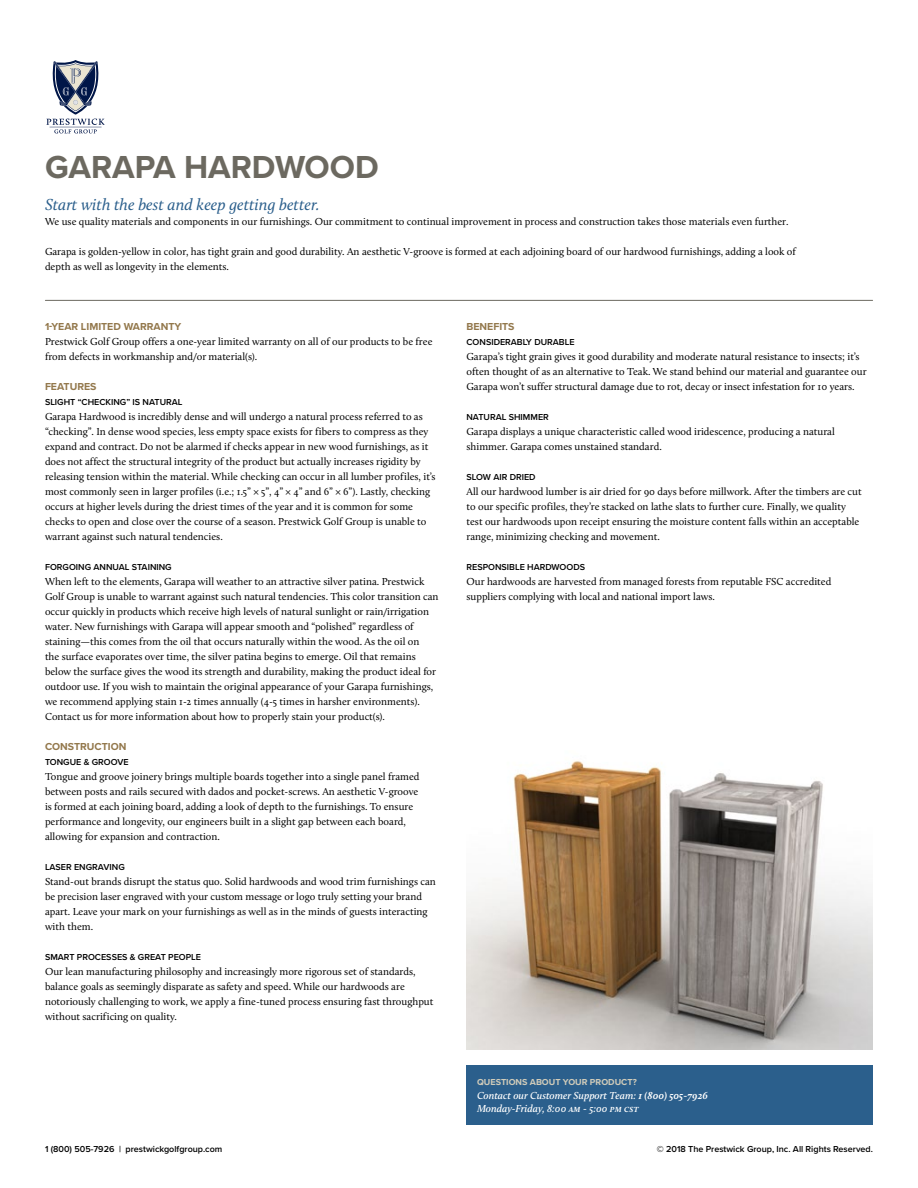
<style>
.page{position:relative;width:918px;height:1188px;background:#fff}
.page>*{position:absolute;margin:0;border:0;box-sizing:border-box;transform-origin:0 0}
.t1{font:700 33px "Proxima Nova";color:#6c6960}
.t2{font:italic 16.5px "Calluna";color:#2b5f8c}
.t3{font:10.5px/15px "Calluna";color:#000}
.t4{font:italic 600 10.5px "Calluna";color:#fff}
.t5{font:700 10.5px "Proxima Nova";color:#93784c}
.t6{font:600 9px "Proxima Nova";color:#000}
.t7{font:700 9px "Proxima Nova";color:#d1ccba}
.s1{font-weight:700}
</style>
<div class="page">
<hr style="left:45px;top:300px;width:828px;height:1px;background:#6c6960">
<svg style="left:47px;top:60px;width:58px;height:73px"></svg>
<div style="left:466px;top:1065px;width:407px;height:60px;background:#2b5f8c"></div>
<img style="left:466px;top:760px;width:407px;height:290px">
<p class="t1" style="left:45px;top:142px;width:335px">GARAPA HARDWOOD</p>
<p class="t3" style="left:45px;top:214px;width:745px">We use quality materials and components in our furnishings. Our commitment to continual improvement in process and construction takes those materials even further.</p>
<p class="t3" style="left:45px;top:244px;width:753px">Garapa is golden-yellow in color, has tight grain and good durability. An aesthetic V-groove is formed at each adjoining board of our hardwood furnishings, adding a look of depth as well as longevity in the elements.</p>
<p class="t2" style="left:45px;top:194px;width:276px">Start with the best and keep getting better.</p>
<p class="t5" style="left:45px;top:319px;width:138px">1-YEAR LIMITED WARRANTY</p>
<p class="t3" style="left:45px;top:334px;width:389px">Prestwick Golf Group offers a one-year limited warranty on all of our products to be free from defects in workmanship and/or material(s).</p>
<p class="t5" style="left:45px;top:379px;width:53px">FEATURES</p>
<p class="t6" style="left:45px;top:395px;width:139px">SLIGHT “CHECKING” IS NATURAL</p>
<p class="t3" style="left:45px;top:409px;width:392px">Garapa Hardwood is incredibly dense and will undergo a natural process referred to as “checking”. In dense wood species, less empty space exists for fibers to compress as they expand and contract. Do not be alarmed if checks appear in new wood furnishings, as it does not affect the structural integrity of the product but actually increases rigidity by releasing tension within the material. While checking can occur in all lumber profiles, it’s most commonly seen in larger profiles (i.e.; 1.5” × 5”, 4” × 4” and 6” × 6”). Lastly, checking occurs at higher levels during the driest times of the year and it is common for some checks to open and close over the course of a season. Prestwick Golf Group is unable to warrant against such natural tendencies.</p>
<p class="t6" style="left:45px;top:560px;width:128px">FORGOING ANNUAL STAINING</p>
<p class="t3" style="left:45px;top:574px;width:395px">When left to the elements, Garapa will weather to an attractive silver patina. Prestwick Golf Group is unable to warrant against such natural tendencies. This color transition can occur quickly in products which receive high levels of natural sunlight or rain/irrigation water. New furnishings with Garapa will appear smooth and “polished” regardless of staining—this comes from the oil that occurs naturally within the wood. As the oil on<br>the surface evaporates over time, the silver patina begins to emerge. Oil that remains below the surface gives the wood its strength and durability, making the product ideal for outdoor use. If you wish to maintain the original appearance of your Garapa furnishings, we recommend applying stain 1-2 times annually (4-5 times in harsher environments).<br>Contact us for more information about how to properly stain your product(s).</p>
<p class="t5" style="left:45px;top:739px;width:83px">CONSTRUCTION</p>
<p class="t6" style="left:45px;top:755px;width:85px">TONGUE &amp; GROOVE</p>
<p class="t3" style="left:45px;top:769px;width:376px">Tongue and groove joinery brings multiple boards together into a single panel framed between posts and rails secured with dados and pocket-screws. An aesthetic V-groove is formed at each joining board, adding a look of depth to the furnishings. To ensure performance and longevity, our engineers built in a slight gap between each board, allowing for expansion and contraction.</p>
<p class="t6" style="left:45px;top:860px;width:81px">LASER ENGRAVING</p>
<p class="t3" style="left:45px;top:874px;width:392px">Stand-out brands disrupt the status quo. Solid hardwoods and wood trim furnishings can be precision laser engraved with your custom message or logo truly setting your brand apart. Leave your mark on your furnishings as well as in the minds of guests interacting with them.</p>
<p class="t6" style="left:45px;top:950px;width:158px">SMART PROCESSES &amp; GREAT PEOPLE</p>
<p class="t3" style="left:45px;top:964px;width:390px">Our lean manufacturing philosophy and increasingly more rigorous set of standards, balance goals as seemingly disparate as safety and speed. While our hardwoods are notoriously challenging to work, we apply a fine-tuned process ensuring fast throughput without sacrificing on quality.</p>
<p class="t5" style="left:466px;top:319px;width:50px">BENEFITS</p>
<p class="t6" style="left:466px;top:335px;width:110px">CONSIDERABLY DURABLE</p>
<p class="t3" style="left:466px;top:349px;width:402px">Garapa’s tight grain gives it good durability and moderate natural resistance to insects; it’s often thought of as an alternative to Teak. We stand behind our material and guarantee our<br>Garapa won’t suffer structural damage due to rot, decay or insect infestation for 10 years.</p>
<p class="t6" style="left:466px;top:410px;width:84px">NATURAL SHIMMER</p>
<p class="t3" style="left:466px;top:424px;width:370px">Garapa displays a unique characteristic called wood iridescence, producing a natural shimmer. Garapa comes unstained standard.</p>
<p class="t6" style="left:466px;top:470px;width:71px">SLOW AIR DRIED</p>
<p class="t3" style="left:466px;top:484px;width:397px">All our hardwood lumber is air dried for 90 days before millwork. After the timbers are cut to our specific profiles, they’re stacked on lathe slats to further cure. Finally, we quality test our hardwoods upon receipt ensuring the moisture content falls within an acceptable range, minimizing checking and movement.</p>
<p class="t6" style="left:466px;top:560px;width:120px">RESPONSIBLE HARDWOODS</p>
<p class="t3" style="left:466px;top:574px;width:366px">Our hardwoods are harvested from managed forests from reputable FSC accredited suppliers complying with local and national import laws.</p>
<p class="t7" style="left:477px;top:1075px;width:161px">QUESTIONS ABOUT YOUR PRODUCT?</p>
<p class="t4" style="left:477px;top:1089px;width:232px">Contact our Customer Support Team: <span class="s1">1 (800) 505-7926</span></p>
<p class="t4" style="left:477px;top:1102px;width:163px">Monday-Friday, 8:00 am - 5:00 pm cst</p>
<p class="t6" style="left:45px;top:1143px;width:179px">1 (800) 505-7926 | prestwickgolfgroup.com</p>
<p class="t6" style="left:657px;top:1143px;width:218px">© 2018 The Prestwick Group, Inc. All Rights Reserved.</p>
</div>
